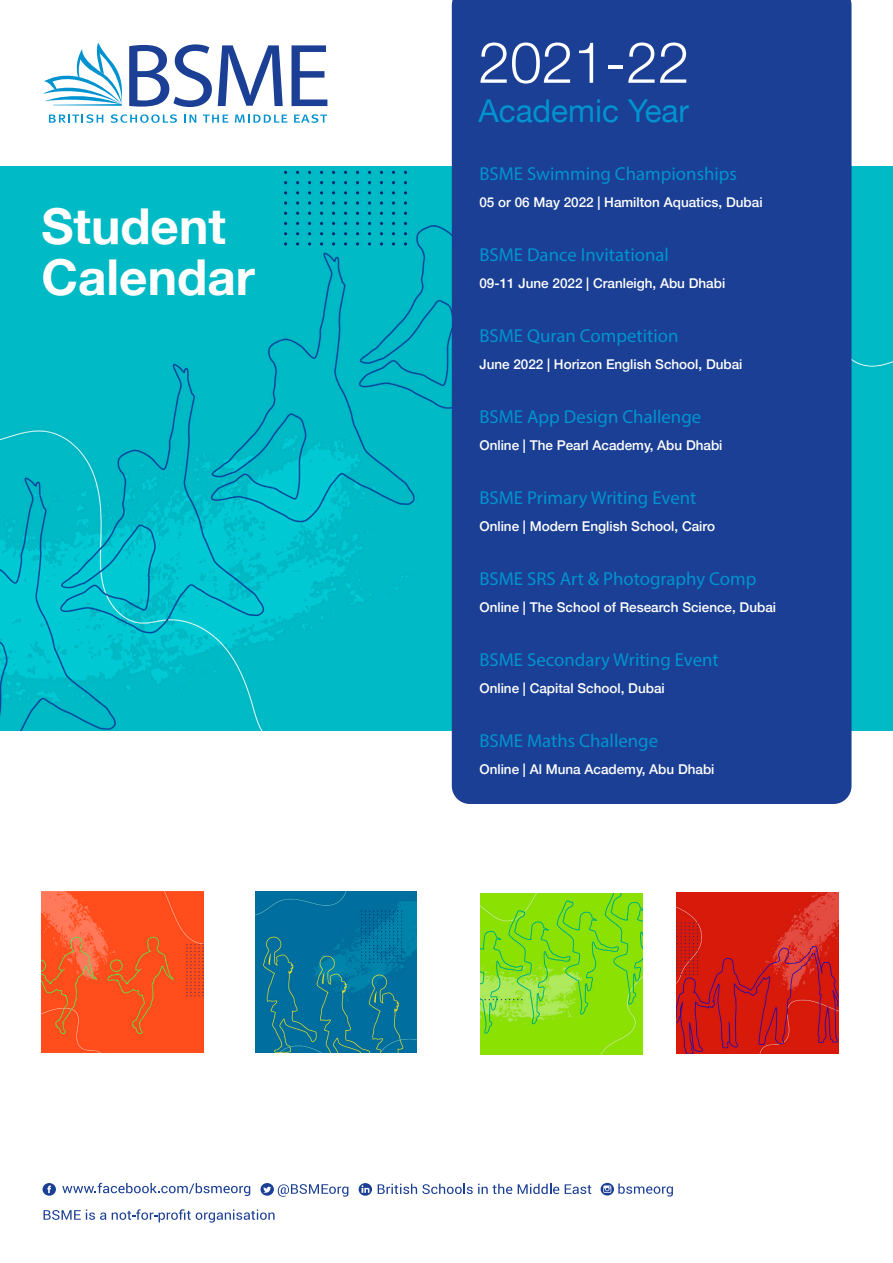
<style>
.page{position:relative;width:893px;height:1263px;background:#fff}
.page>*{position:absolute;margin:0;border:0;box-sizing:border-box;transform-origin:0 0}
.main_text{font:300 57px "Helvetica Neue";color:#fff}
.main_text-2{font:700 49.5px "Helvetica Neue";color:#fff}
.main_text-3{font:31.5px "Helvetica Neue";color:#0093d0}
.t1{font:18.75px "Myriad Pro";color:#0093d0}
.t2{font:500 13.5px "Helvetica Neue";color:#fff}
</style>
<div class="page">
<img style="left:0;top:167px;width:893px;height:563px">
<svg style="left:43px;top:43px;width:79px;height:63px"></svg>
<svg style="left:49px;top:114px;width:54px;height:9px"></svg>
<svg style="left:111px;top:114px;width:66px;height:9px"></svg>
<svg style="left:184px;top:115px;width:12px;height:8px"></svg>
<svg style="left:203px;top:115px;width:25px;height:8px"></svg>
<svg style="left:235px;top:115px;width:52px;height:8px"></svg>
<svg style="left:294px;top:114px;width:33px;height:9px"></svg>
<svg style="left:129px;top:44px;width:83px;height:63px"></svg>
<svg style="left:218px;top:45px;width:65px;height:61px"></svg>
<svg style="left:292px;top:45px;width:35px;height:61px"></svg>
<div style="left:452px;top:0;width:399px;height:804px;background:#1b3f94"></div>
<svg style="left:62px;top:1183px;width:188px;height:13px"></svg>
<svg style="left:44px;top:1209px;width:62px;height:11px"></svg>
<svg style="left:112px;top:1209px;width:163px;height:13px"></svg>
<div style="left:43px;top:1183px;width:13px;height:13px;background:#1b3f94;border-radius:50%"></div>
<svg style="left:47px;top:1185px;width:4px;height:8px"></svg>
<svg style="left:601px;top:1183px;width:13px;height:12px"></svg>
<svg style="left:603px;top:1185px;width:8px;height:8px"></svg>
<svg style="left:359px;top:1183px;width:13px;height:13px"></svg>
<svg style="left:362px;top:1185px;width:7px;height:8px"></svg>
<svg style="left:260px;top:1183px;width:14px;height:13px"></svg>
<svg style="left:263px;top:1187px;width:8px;height:6px"></svg>
<svg style="left:278px;top:1184px;width:70px;height:13px"></svg>
<svg style="left:378px;top:1184px;width:134px;height:10px"></svg>
<svg style="left:518px;top:1184px;width:41px;height:10px"></svg>
<svg style="left:565px;top:1184px;width:26px;height:10px"></svg>
<svg style="left:618px;top:1183px;width:55px;height:13px"></svg>
<img style="left:480px;top:893px;width:162px;height:161px">
<img style="left:41px;top:891px;width:162px;height:162px">
<img style="left:677px;top:892px;width:161px;height:162px">
<img style="left:255px;top:891px;width:162px;height:162px">
<p class="main_text-2" style="left:41px;top:187px;width:186px">Student</p>
<p class="main_text-2" style="left:41px;top:238px;width:215px">Calendar</p>
<p class="main_text" style="left:478px;top:16px;width:213px">2021-22</p>
<p class="main_text-3" style="left:478px;top:88px;width:212px">Academic Year</p>
<p class="t1" style="left:479px;top:162px;width:259px">BSME Swimming Championships</p>
<p class="t2" style="left:479px;top:191px;width:285px">05 or 06 May 2022 | Hamilton Aquatics, Dubai</p>
<p class="t1" style="left:479px;top:243px;width:191px">BSME Dance Invitational</p>
<p class="t2" style="left:479px;top:272px;width:247px">09-11 June 2022 | Cranleigh, Abu Dhabi</p>
<p class="t1" style="left:479px;top:324px;width:200px">BSME Quran Competition</p>
<p class="t2" style="left:479px;top:353px;width:265px">June 2022 | Horizon English School, Dubai</p>
<p class="t1" style="left:479px;top:405px;width:223px">BSME App Design Challenge</p>
<p class="t2" style="left:479px;top:434px;width:245px">Online | The Pearl Academy, Abu Dhabi</p>
<p class="t1" style="left:479px;top:486px;width:218px">BSME Primary Writing Event</p>
<p class="t2" style="left:479px;top:515px;width:237px">Online | Modern English School, Cairo</p>
<p class="t1" style="left:479px;top:567px;width:279px">BSME SRS Art &amp; Photography Comp</p>
<p class="t2" style="left:479px;top:596px;width:298px">Online | The School of Research Science, Dubai</p>
<p class="t1" style="left:479px;top:648px;width:241px">BSME Secondary Writing Event</p>
<p class="t2" style="left:479px;top:677px;width:187px">Online | Capital School, Dubai</p>
<p class="t1" style="left:479px;top:729px;width:180px">BSME Maths Challenge</p>
<p class="t2" style="left:479px;top:758px;width:237px">Online | Al Muna Academy, Abu Dhabi</p>
</div>
